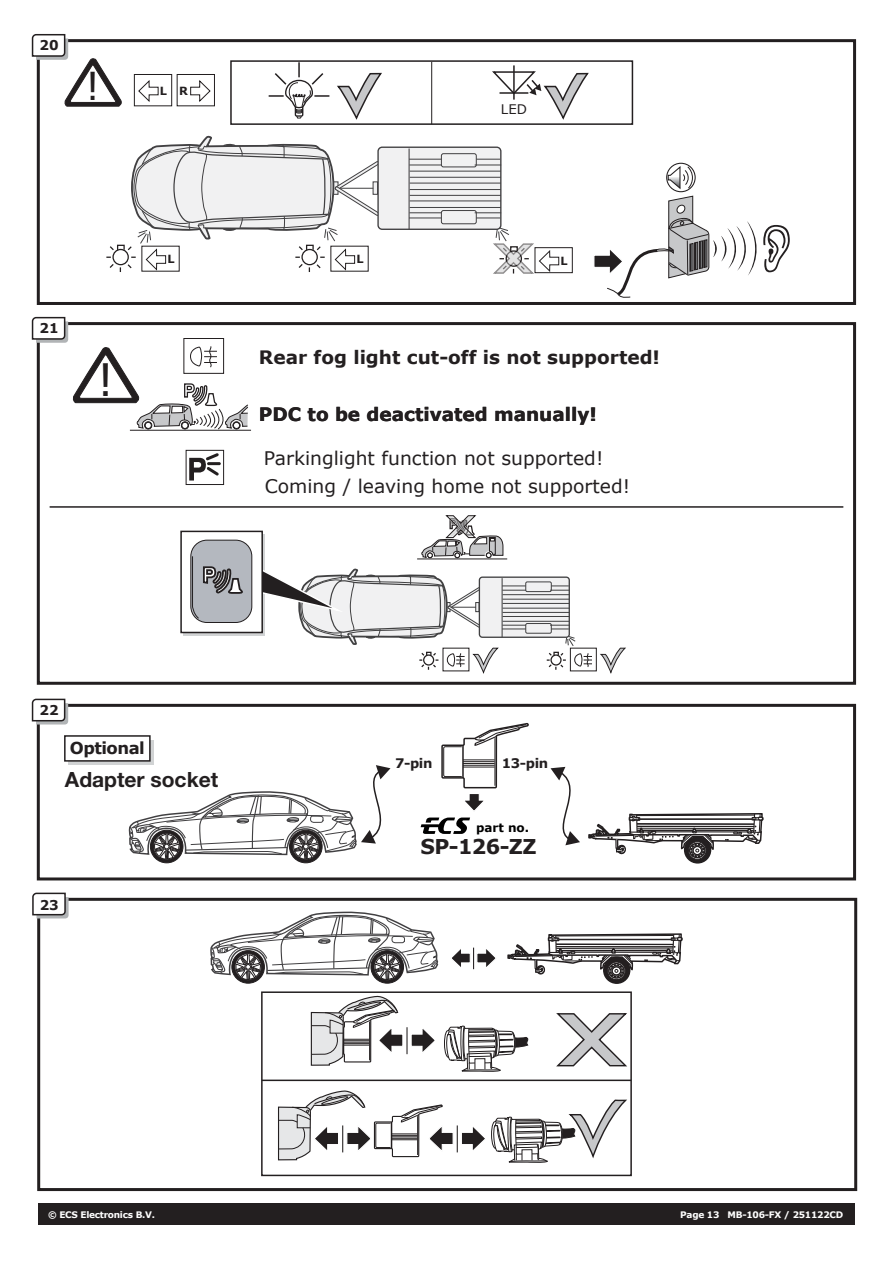
<style>
.page{position:relative;width:893px;height:1263px;background:#fff}
.page>*{position:absolute;margin:0;border:0;box-sizing:border-box;transform-origin:0 0}
.t1{font:44.55px "Verdana";color:#231f20}
.t2{font:38.4px "Verdana";color:#231f20}
.t3{font:700 21px "Helvetica Neue";color:#231f20}
.t4{font:700 20.4px "Verdana";letter-spacing:-.03em;color:#231f20}
.t5{font:18.75px "Verdana";color:#231f20}
.t6{font:700 18.45px "Verdana";color:#231f20}
.t7{font:700 16.5px "Verdana";letter-spacing:-.03em;color:#231f20}
.t8{font:700 13.5px "Verdana";color:#231f20}
.t9{font:700 13.2px "Verdana";letter-spacing:-.03em;color:#231f20}
.t10{font:13.2px "Verdana";color:#231f20}
.t11{font:700 12px "Verdana";color:#000}
.t12{font:700 11.25px "Verdana";color:#231f20}
.t13{font:700 9px "Verdana";letter-spacing:-.03em;color:#fff}
</style>
<div class="page">
<div style="left:38px;top:1203px;width:817px;height:21px;background:#231f20"></div>
<div style="left:68px;top:740px;width:86px;height:25px;background:#d1d3d4"></div>
<div style="left:64px;top:735px;width:87px;height:27px;background:#fff;border:2px solid #231f20"></div>
<svg style="left:32px;top:892px;width:37px;height:26px"></svg>
<div style="left:37px;top:704px;width:819px;height:176px;border:3px solid #231f20"></div>
<svg style="left:31px;top:698px;width:37px;height:26px"></svg>
<svg style="left:128px;top:723px;width:636px;height:469px"></svg>
<hr style="left:405px;top:1027px;width:4px;height:27px;background:#fff">
<hr style="left:406px;top:1027px;width:2px;height:27px;background:#231f20">
<div style="left:37px;top:322px;width:819px;height:363px;border:3px solid #231f20"></div>
<hr style="left:50px;top:506px;width:793px;height:2px;background:#231f20">
<svg style="left:479px;top:577px;width:90px;height:60px"></svg>
<div style="left:479px;top:576px;width:91px;height:62px;border:1px solid #414142;border-radius:3px"></div>
<div style="left:526px;top:582px;width:25px;height:10px;background:#f1f1f2;border-radius:2px"></div>
<div style="left:525px;top:581px;width:27px;height:11px;border:1px solid #414142;border-radius:2px"></div>
<div style="left:526px;top:623px;width:25px;height:10px;background:#f1f1f2;border-radius:2px"></div>
<div style="left:525px;top:623px;width:27px;height:10px;border:1px solid #414142;border-radius:2px"></div>
<svg style="left:550px;top:586px;width:19px;height:5px"></svg>
<svg style="left:550px;top:625px;width:19px;height:5px"></svg>
<hr style="left:503px;top:594px;width:66px;height:1px;background:#414142">
<hr style="left:503px;top:599px;width:66px;height:1px;background:#414142">
<hr style="left:503px;top:603px;width:66px;height:1px;background:#414142">
<hr style="left:503px;top:608px;width:66px;height:1px;background:#414142">
<hr style="left:503px;top:612px;width:66px;height:1px;background:#414142">
<hr style="left:503px;top:616px;width:66px;height:1px;background:#414142">
<hr style="left:503px;top:621px;width:66px;height:1px;background:#414142">
<div style="left:485px;top:552px;width:7px;height:7px;border:1px solid #fff;border-radius:50%"></div>
<div style="left:454px;top:552px;width:7px;height:7px;border:1px solid #fff;border-radius:50%"></div>
<div style="left:426px;top:552px;width:8px;height:7px;border:1px solid #fff;border-radius:50%"></div>
<svg style="left:421px;top:506px;width:82px;height:52px"></svg>
<hr style="left:417px;top:559px;width:90px;height:1px;background:#231f20">
<div style="left:570px;top:648px;width:27px;height:23px;border:1px solid #231f20"></div>
<svg style="left:547px;top:636px;width:45px;height:34px"></svg>
<svg style="left:600px;top:647px;width:26px;height:26px"></svg>
<svg style="left:184px;top:534px;width:81px;height:101px"></svg>
<svg style="left:253px;top:565px;width:273px;height:108px"></svg>
<div style="left:180px;top:531px;width:83px;height:102px;background:#fff;border:2px solid #231f20"></div>
<div style="left:191px;top:540px;width:61px;height:82px;background:#b4b8bf;border-radius:16px"></div>
<div style="left:190px;top:540px;width:62px;height:83px;border:1px solid #231f20;border-radius:16px"></div>
<svg style="left:192px;top:530px;width:50px;height:89px"></svg>
<hr style="left:130px;top:430px;width:121px;height:1px;background:#231f20">
<svg style="left:31px;top:316px;width:218px;height:117px"></svg>
<div style="left:186px;top:450px;width:38px;height:35px;background:#fff;border:1px solid #231f20"></div>
<hr style="left:207px;top:462px;width:14px;height:3px;background:#231f20">
<svg style="left:189px;top:453px;width:30px;height:27px"></svg>
<div style="left:378px;top:147px;width:123px;height:82px;background:#f1f1f2;border-radius:4px"></div>
<div style="left:377px;top:147px;width:124px;height:83px;border:1px solid #414042;border-radius:4px"></div>
<hr style="left:409px;top:148px;width:1px;height:81px;background:#414042">
<hr style="left:409px;top:159px;width:33px;height:1px;background:#414042">
<div style="left:441px;top:153px;width:36px;height:14px;border:1px solid #414042;border-radius:2px"></div>
<hr style="left:409px;top:218px;width:33px;height:1px;background:#414042">
<div style="left:441px;top:210px;width:36px;height:14px;border:1px solid #414042;border-radius:2px"></div>
<hr style="left:409px;top:165px;width:33px;height:1px;background:#414042">
<svg style="left:475px;top:159px;width:26px;height:7px"></svg>
<hr style="left:409px;top:213px;width:33px;height:1px;background:#414042">
<svg style="left:475px;top:213px;width:26px;height:6px"></svg>
<hr style="left:410px;top:171px;width:91px;height:1px;background:#414042">
<hr style="left:410px;top:177px;width:91px;height:1px;background:#414042">
<hr style="left:410px;top:183px;width:91px;height:1px;background:#414042">
<hr style="left:410px;top:189px;width:91px;height:1px;background:#414042">
<hr style="left:410px;top:195px;width:91px;height:1px;background:#414042">
<hr style="left:410px;top:201px;width:91px;height:1px;background:#414042">
<hr style="left:410px;top:207px;width:91px;height:1px;background:#414042">
<svg style="left:106px;top:135px;width:274px;height:137px"></svg>
<div style="left:535px;top:247px;width:38px;height:26px;border:1px solid #231f20"></div>
<svg style="left:493px;top:228px;width:66px;height:46px"></svg>
<svg style="left:594px;top:196px;width:196px;height:102px"></svg>
<svg style="left:667px;top:165px;width:26px;height:25px"></svg>
<div style="left:666px;top:163px;width:30px;height:29px;border:1px solid #231f20;border-radius:50%"></div>
<svg style="left:269px;top:63px;width:60px;height:56px"></svg>
<svg style="left:337px;top:72px;width:45px;height:48px"></svg>
<hr style="left:513px;top:65px;width:2px;height:35px;background:#231f20">
<svg style="left:492px;top:70px;width:97px;height:50px"></svg>
<div style="left:230px;top:60px;width:403px;height:65px;border:2px solid #231f20"></div>
<hr style="left:431px;top:62px;width:1px;height:62px;background:#231f20">
<div style="left:134px;top:74px;width:38px;height:32px;border:1px solid #231f20"></div>
<svg style="left:138px;top:80px;width:21px;height:22px"></svg>
<div style="left:177px;top:74px;width:38px;height:32px;border:1px solid #231f20"></div>
<svg style="left:190px;top:80px;width:21px;height:22px"></svg>
<div style="left:37px;top:39px;width:819px;height:266px;border:3px solid #231f20"></div>
<svg style="left:31px;top:34px;width:92px;height:73px"></svg>
<p class="t8" style="left:39px;top:36px;width:21px">20</p>
<h2 class="t2" style="left:85px;top:60px;width:17px">!</h2>
<p class="t12" style="left:160px;top:83px;width:30px">L R</p>
<p class="t10" style="left:501px;top:100px;width:27px">LED</p>
<p class="t8" style="left:39px;top:319px;width:21px">21</p>
<h1 class="t1" style="left:97px;top:349px;width:19px">!</h1>
<p class="t12" style="left:167px;top:251px;width:9px">L</p>
<p class="t12" style="left:356px;top:251px;width:9px">L</p>
<p class="t12" style="left:560px;top:253px;width:9px">L</p>
<p class="t6" style="left:259px;top:344px;width:403px">Rear fog light cut-off is not supported!</p>
<p class="t6" style="left:259px;top:401px;width:339px">PDC to be deactivated manually!</p>
<p class="t5" style="left:264px;top:445px;width:341px">Parkinglight function not supported!</p>
<p class="t5" style="left:265px;top:474px;width:367px">Coming / leaving home not supported!</p>
<p class="t8" style="left:39px;top:701px;width:21px">22</p>
<p class="t7" style="left:70px;top:736px;width:77px">Optional</p>
<p class="t3" style="left:65px;top:763px;width:155px">Adapter socket</p>
<p class="t8" style="left:40px;top:895px;width:21px">23</p>
<p class="t9" style="left:395px;top:754px;width:39px">7-pin</p>
<p class="t9" style="left:502px;top:754px;width:48px">13-pin</p>
<p class="t11" style="left:476px;top:819px;width:55px">part no.</p>
<p class="t4" style="left:421px;top:832px;width:117px">SP-126-ZZ</p>
<p class="t13" style="left:48px;top:1208px;width:108px">© ECS Electronics B.V.</p>
<p class="t13" style="left:680px;top:1208px;width:164px">Page 13 MB-106-FX / 251122CD</p>
</div>
